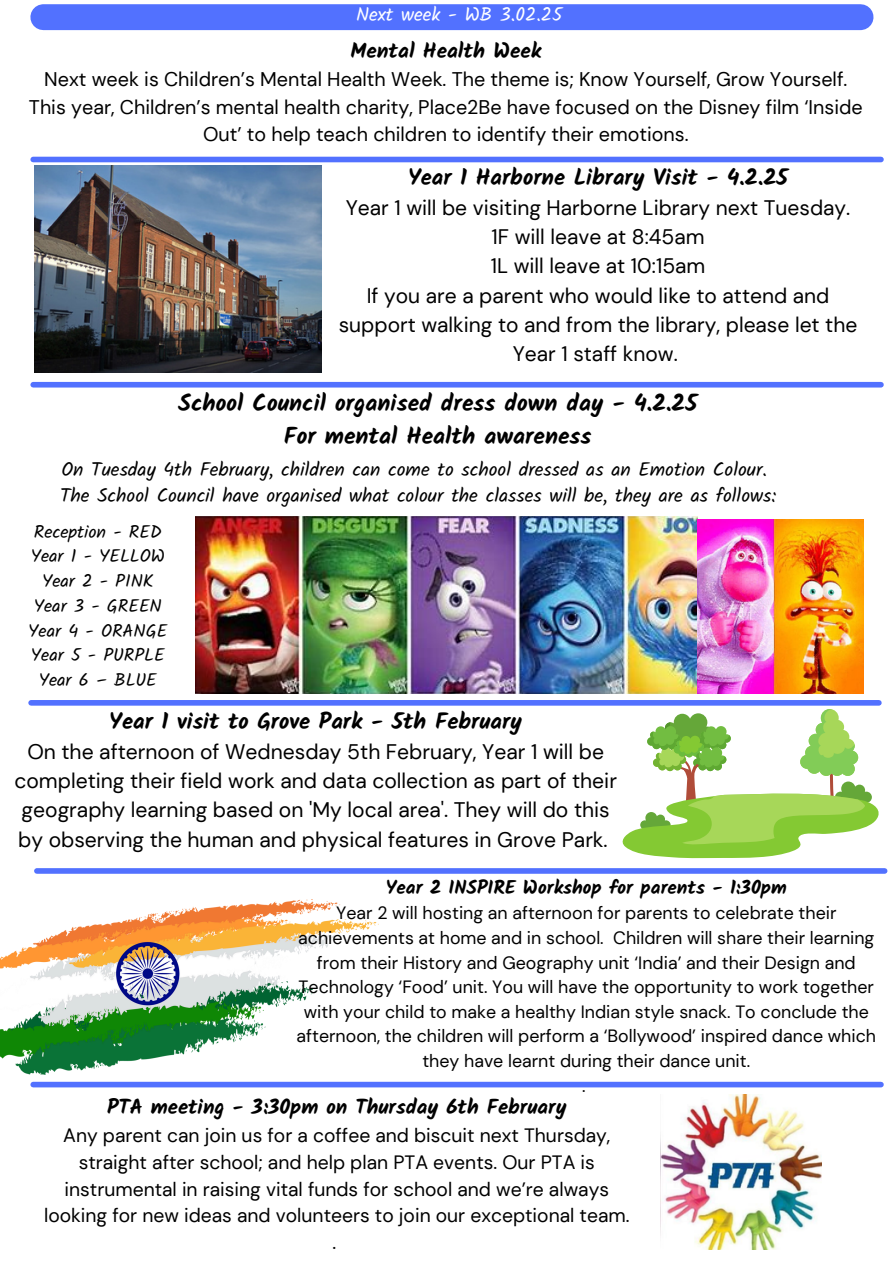
<style>
.page{position:relative;width:894px;height:1264px;background:#fff}
.page>*{position:absolute;margin:0;border:0;box-sizing:border-box;transform-origin:0 0}
.t1{font:700 23.55px/32.7px "Kalam";color:#000;text-align:center}
.t2{font:700 22.65px "Kalam";color:#000}
.t3{font:700 21.3px "Kalam";color:#000}
.t4{font:21px/29.1px "DM Sans";color:#000;text-align:center}
.t5{font:700 20.85px "Kalam";color:#000}
.t6{font:19.8px/27.3px "DM Sans";color:#000;text-align:center}
.t7{font:19.35px/26.7px "DM Sans";color:#000;text-align:center}
.t8{font:19.35px/26.5px "Kalam";color:#000}
.t9{font:700 19.2px "Kalam";color:#000}
.t10{font:19.2px "Kalam";color:#fff}
.t11{font:18px "Kalam";color:#000}
.t12{font:17.7px/24.6px "DM Sans";color:#000;text-align:center}
</style>
<div class="page">
<div style="left:43px;top:4px;width:817px;height:26px;background:#5271ff"></div>
<img style="left:34px;top:165px;width:287px;height:207px">
<div style="left:33px;top:382px;width:847px;height:5px;background:#5271ff"></div>
<div style="left:31px;top:700px;width:847px;height:5px;background:#5271ff"></div>
<div style="left:33px;top:157px;width:847px;height:5px;background:#5271ff"></div>
<img style="left:195px;top:516px;width:502px;height:177px">
<img style="left:697px;top:519px;width:166px;height:174px">
<img style="left:660px;top:1094px;width:161px;height:155px">
<svg style="left:622px;top:709px;width:257px;height:149px"></svg>
<div style="left:37px;top:868px;width:847px;height:5px;background:#5271ff"></div>
<div style="left:33px;top:1081px;width:847px;height:6px;background:#5271ff"></div>
<img style="left:0;top:899px;width:377px;height:175px">
<p class="t10" style="left:356px;top:3px;width:208px">Next week - WB 3.02.25</p>
<p class="t3" style="left:350px;top:38px;width:192px">Mental Health Week</p>
<p class="t6" style="left:29px;top:66px;width:835px">Next week is Children’s Mental Health Week. The theme is; Know Yourself, Grow Yourself.<br>This year, Children’s mental health charity, Place2Be have focused on the Disney film ‘Inside<br>Out’ to help teach children to identify their emotions.</p>
<h2 class="t2" style="left:408px;top:164px;width:381px">Year 1 Harborne Library Visit - 4.2.25</h2>
<h2 class="t4" style="left:339px;top:194px;width:520px">Year 1 will be visiting Harborne Library next Tuesday.<br>1F will leave at 8:45am<br>1L will leave at 10:15am<br>If you are a parent who would like to attend and support walking to and from the library, please let the Year 1 staff know.</h2>
<p class="t1" style="left:178px;top:387px;width:520px">School Council organised dress down day - 4.2.25<br>For mental Health awareness</p>
<h2 class="t8" style="left:60px;top:456px;width:717px">On Tuesday 4th February, children can come to school dressed as an Emotion Colour.<br>The School Council have organised what colour the classes will be, they are as follows:</h2>
<h2 class="t11" style="left:34px;top:520px;width:129px">Reception - RED</h2>
<p class="t11" style="left:31px;top:545px;width:136px">Year 1 - YELLOW</p>
<h1 class="t11" style="left:42px;top:570px;width:113px">Year 2 - PINK</h1>
<h2 class="t11" style="left:34px;top:595px;width:129px">Year 3 - GREEN</h2>
<p class="t11" style="left:28px;top:619px;width:140px">Year 4 - ORANGE</p>
<p class="t11" style="left:31px;top:644px;width:135px">Year 5 - PURPLE</p>
<p class="t11" style="left:39px;top:669px;width:120px">Year 6 – BLUE</p>
<p class="t2" style="left:109px;top:707px;width:414px">Year 1 visit to Grove Park - 5th February</p>
<p class="t4" style="left:14px;top:737px;width:604px">On the afternoon of Wednesday 5th February, Year 1 will be completing their field work and data collection as part of their geography learning based on 'My local area'. They will do this by observing the human and physical features in Grove Park.</p>
<p class="t9" style="left:386px;top:875px;width:402px">Year 2 INSPIRE Workshop for parents - 1:30pm</p>
<p class="t12" style="left:296px;top:901px;width:580px">Year 2 will hosting an afternoon for parents to celebrate their achievements at home and in school. Children will share their learning from their History and Geography unit ‘India’ and their Design and Technology ‘Food’ unit. You will have the opportunity to work together with your child to make a healthy Indian style snack. To conclude the afternoon, the children will perform a ‘Bollywood’ inspired dance which they have learnt during their dance unit.</p>
<p class="t12" style="left:582px;top:1073px;width:5px">.</p>
<p class="t5" style="left:107px;top:1094px;width:461px">PTA meeting - 3:30pm on Thursday 6th February</p>
<p class="t7" style="left:44px;top:1122px;width:587px">Any parent can join us for a coffee and biscuit next Thursday, straight after school; and help plan PTA events. Our PTA is instrumental in raising vital funds for school and we’re always looking for new ideas and volunteers to join our exceptional team. .</p>
</div>
